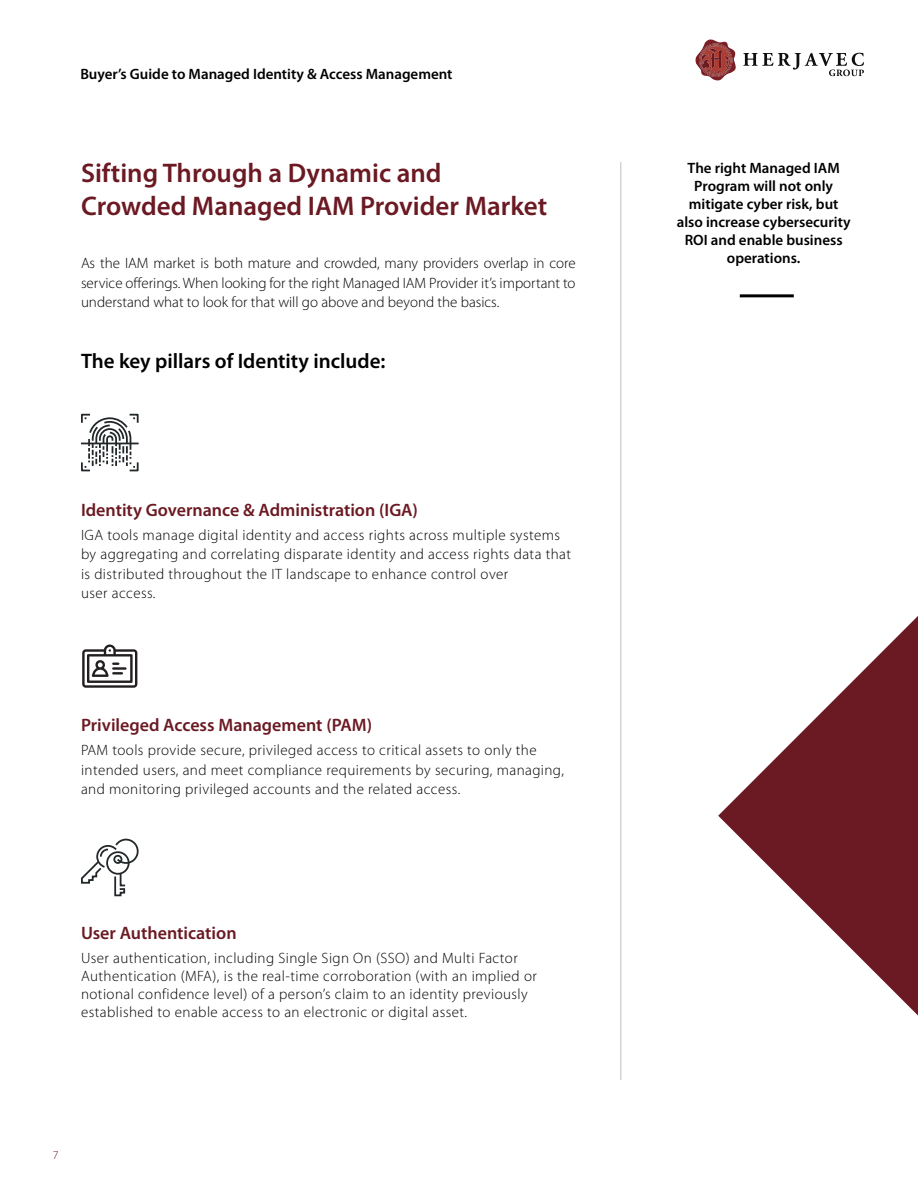
<style>
.page{position:relative;width:918px;height:1188px;background:#fff}
.page>*{position:absolute;margin:0;border:0;box-sizing:border-box;transform-origin:0 0}
.t1{font:600 27px/32.4px "Myriad Pro";color:#6b1922}
.t2{font:600 21px "Myriad Pro";color:#000}
.t3{font:600 18px "Myriad Pro";color:#6b1922}
.t4{font:300 15px/19.5px "Myriad Pro";letter-spacing:.03em;color:#000}
.t5{font:600 15px/18px "Myriad Pro";color:#000;text-align:center}
.t6{font:300 12px "Myriad Pro";color:#6b1922}
</style>
<div class="page">
<hr style="left:621px;top:162px;width:1px;height:918px;background:#c0c0c0">
<svg style="left:696px;top:39px;width:40px;height:41px"></svg>
<svg style="left:743px;top:53px;width:121px;height:23px"></svg>
<hr style="left:740px;top:294px;width:54px;height:3px;background:#000">
<svg style="left:718px;top:616px;width:200px;height:400px"></svg>
<svg style="left:82px;top:644px;width:55px;height:44px"></svg>
<svg style="left:81px;top:414px;width:58px;height:57px"></svg>
<svg style="left:81px;top:839px;width:58px;height:57px"></svg>
<p class="t5" style="left:80px;top:65px;width:374px">Buyer’s Guide to Managed Identity &amp; Access Management</p>
<h1 class="t1" style="left:81px;top:156px;width:468px">Sifting Through a Dynamic and<br>Crowded Managed IAM Provider Market</h1>
<p class="t4" style="left:81px;top:254px;width:496px;text-align:justify">As the IAM market is both mature and crowded, many providers overlap in core service offerings. When looking for the right Managed IAM Provider it’s important to understand what to look for that will go above and beyond the basics.</p>
<h2 class="t2" style="left:81px;top:348px;width:306px">The key pillars of Identity include:</h2>
<p class="t3" style="left:81px;top:498px;width:338px">Identity Governance &amp; Administration (IGA)</p>
<p class="t4" style="left:81px;top:525px;width:492px">IGA tools manage digital identity and access rights across multiple systems by aggregating and correlating disparate identity and access rights data that is distributed throughout the IT landscape to enhance control over<br>user access.</p>
<p class="t3" style="left:81px;top:714px;width:293px">Privileged Access Management (PAM)</p>
<p class="t4" style="left:81px;top:741px;width:485px">PAM tools provide secure, privileged access to critical assets to only the intended users, and meet compliance requirements by securing, managing, and monitoring privileged accounts and the related access.</p>
<p class="t3" style="left:81px;top:922px;width:157px">User Authentication</p>
<p class="t4" style="left:81px;top:950px;width:457px;line-height:18px">User authentication, including Single Sign On (SSO) and Multi Factor Authentication (MFA), is the real-time corroboration (with an implied or notional confidence level) of a person’s claim to an identity previously established to enable access to an electronic or digital asset.</p>
<p class="t6" style="left:53px;top:1148px;width:7px">7</p>
<p class="t5" style="left:677px;top:159px;width:175px">The right Managed IAM<br>Program will not only mitigate cyber risk, but also increase cybersecurity<br>ROI and enable business operations.</p>
</div>
